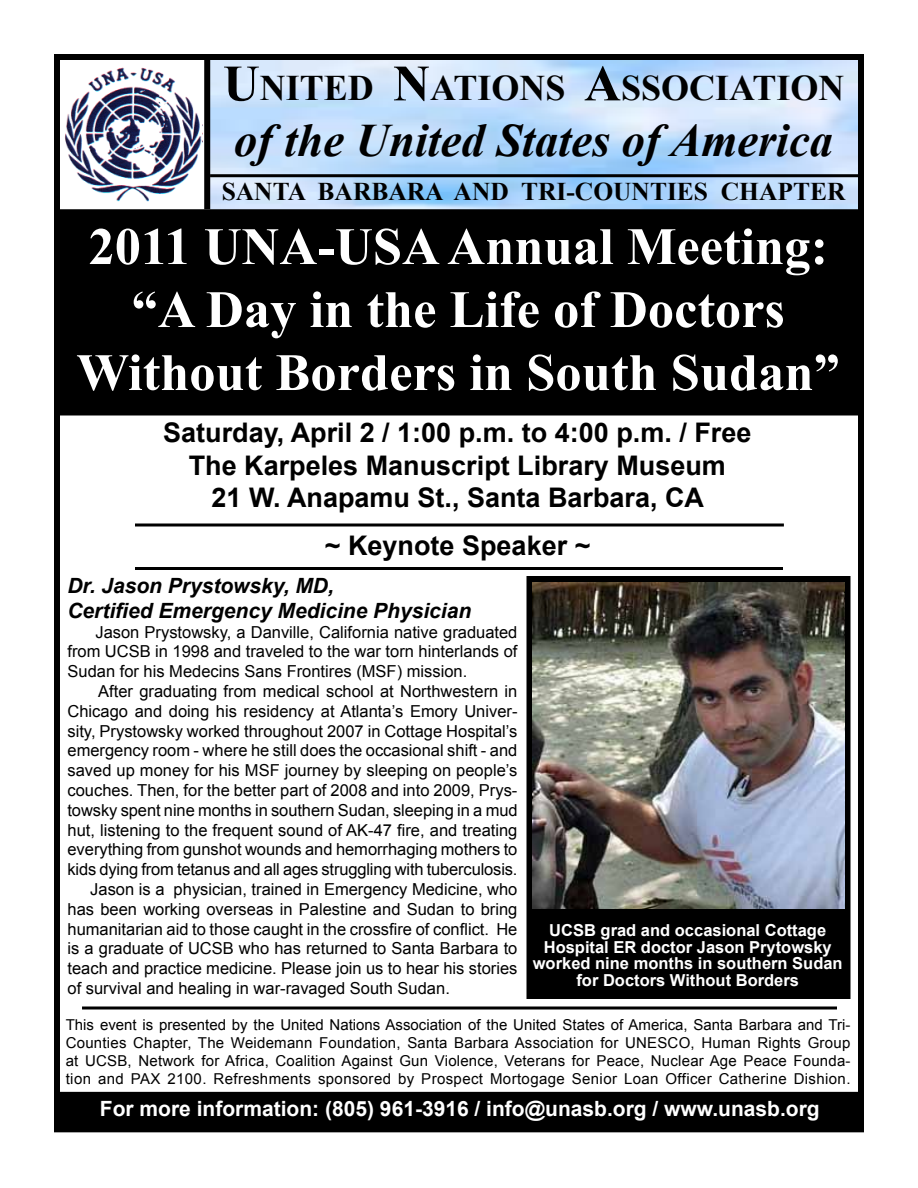
<style>
.page{position:relative;width:918px;height:1188px;background:#fff}
.page>*{position:absolute;margin:0;border:0;box-sizing:border-box;transform-origin:0 0}
.t1{font:700 52.5px/63px "Times New Roman";color:#fff;text-align:center}
.t2{font:italic 700 46.5px "Times New Roman";color:#000}
.t3{font:700 36px "Times New Roman";color:#000}
.t4{font:700 27px/32.4px "Arial";color:#000;text-align:center}
.t5{font:700 25.5px "Times New Roman";color:#000}
.t6{font:700 21px "Arial";color:#fff}
.t7{font:italic 700 21px/25.2px "Arial";color:#000}
.t8{font:16.5px/19.8px "Arial";color:#000;text-align:justify}
.t9{font:700 16.5px/16.5px "Arial";color:#fff;text-align:center}
.t10{font:15px/18px "Arial";letter-spacing:.025em;color:#000;text-align:justify}
.s1{font-size:51px}
</style>
<div class="page">
<img style="left:210px;top:61px;width:647px;height:148px">
<div style="left:60px;top:210px;width:797px;height:205px;background:#000"></div>
<div style="left:59px;top:209px;width:799px;height:207px;border:2px solid #000"></div>
<div style="left:54px;top:54px;width:810px;height:1078px;border:6px solid #000"></div>
<div style="left:60px;top:1093px;width:797px;height:33px;background:#000"></div>
<div style="left:59px;top:1092px;width:799px;height:35px;border:2px solid #000"></div>
<div style="left:204px;top:59px;width:6px;height:150px;background:#000"></div>
<hr style="left:210px;top:174px;width:649px;height:3px;background:#000">
<img style="left:64px;top:67px;width:138px;height:135px">
<div style="left:526px;top:576px;width:324px;height:339px;border:6px solid #000"></div>
<svg style="left:82px;top:1006px;width:755px;height:4px;background:#3f3f3f"></svg>
<hr style="left:135px;top:567px;width:648px;height:3px;background:#000">
<hr style="left:135px;top:524px;width:649px;height:2px;background:#000">
<div style="left:527px;top:916px;width:323px;height:82px;background:#000"></div>
<div style="left:526px;top:915px;width:324px;height:84px;border:2px solid #000"></div>
<img style="left:533px;top:582px;width:311px;height:326px">
<h3 class="t3" style="left:223px;top:63px;width:623px"><span class="s1">U</span>NITED <span class="s1">N</span>ATIONS <span class="s1">A</span>SSOCIATION</h3>
<h2 class="t2" style="left:234px;top:108px;width:600px">of the United States of America</h2>
<h3 class="t5" style="left:222px;top:174px;width:625px">SANTA BARBARA AND TRI-COUNTIES CHAPTER</h3>
<h1 class="t1" style="left:76px;top:214px;width:765px">2011 UNA-USA Annual Meeting: “A Day in the Life of Doctors<br>Without Borders in South Sudan”</h1>
<h3 class="t4" style="left:163px;top:418px;width:590px">Saturday, April 2 / 1:00 p.m. to 4:00 p.m. / Free<br>The Karpeles Manuscript Library Museum<br>21 W. Anapamu St., Santa Barbara, CA</h3>
<h3 class="t4" style="left:325px;top:530px;width:267px">~ Keynote Speaker ~</h3>
<p class="t7" style="left:67px;top:574px;width:405px">Dr. Jason Prystowsky, MD,<br>Certified Emergency Medicine Physician</p>
<p class="t8" style="left:67px;top:622px;width:452px;text-indent:28px">Jason Prystowsky, a Danville, California native graduated from UCSB in 1998 and traveled to the war torn hinterlands of Sudan for his Medecins Sans Frontires (MSF) mission.</p>
<p class="t8" style="left:98px;top:682px;width:421px">After graduating from medical school at Northwestern in</p>
<p class="t8" style="left:67px;top:701px;width:452px">Chicago and doing his residency at Atlanta’s Emory Univer-</p>
<p class="t8" style="left:67px;top:721px;width:451px">sity, Prystowsky worked throughout 2007 in Cottage Hospital’s</p>
<p class="t8" style="left:67px;top:741px;width:451px">emergency room - where he still does the occasional shift - and</p>
<p class="t8" style="left:67px;top:761px;width:451px">saved up money for his MSF journey by sleeping on people’s</p>
<p class="t8" style="left:67px;top:781px;width:451px">couches. Then, for the better part of 2008 and into 2009, Prys-</p>
<p class="t8" style="left:67px;top:800px;width:452px">towsky spent nine months in southern Sudan, sleeping in a mud</p>
<p class="t8" style="left:67px;top:820px;width:451px">hut, listening to the frequent sound of AK-47 fire, and treating</p>
<p class="t8" style="left:67px;top:840px;width:451px">everything from gunshot wounds and hemorrhaging mothers to</p>
<p class="t8" style="left:67px;top:860px;width:452px">kids dying from tetanus and all ages struggling with tuberculosis.</p>
<p class="t8" style="left:90px;top:880px;width:429px">Jason is a physician, trained in Emergency Medicine, who</p>
<p class="t8" style="left:67px;top:899px;width:452px">has been working overseas in Palestine and Sudan to bring</p>
<p class="t8" style="left:67px;top:919px;width:451px">humanitarian aid to those caught in the crossfire of conflict. He</p>
<p class="t8" style="left:67px;top:939px;width:451px">is a graduate of UCSB who has returned to Santa Barbara to</p>
<p class="t8" style="left:67px;top:959px;width:451px">teach and practice medicine. Please join us to hear his stories</p>
<p class="t8" style="left:67px;top:979px;width:384px">of survival and healing in war-ravaged South Sudan.</p>
<p class="t9" style="left:533px;top:923px;width:311px">UCSB grad and occasional Cottage Hospital ER doctor Jason Prytowsky worked nine months in southern Sudan for Doctors Without Borders</p>
<p class="t10" style="left:66px;top:1016px;width:786px">This event is presented by the United Nations Association of the United States of America, Santa Barbara and Tri-Counties Chapter, The Weidemann Foundation, Santa Barbara Association for UNESCO, Human Rights Group at UCSB, Network for Africa, Coalition Against Gun Violence, Veterans for Peace, Nuclear Age Peace Founda&shy;tion and PAX 2100. Refreshments sponsored by Prospect Mortogage Senior Loan Officer Catherine Dishion.</p>
<p class="t6" style="left:100px;top:1095px;width:721px">For more information: (805) 961-3916 / info@unasb.org / www.unasb.org</p>
</div>
